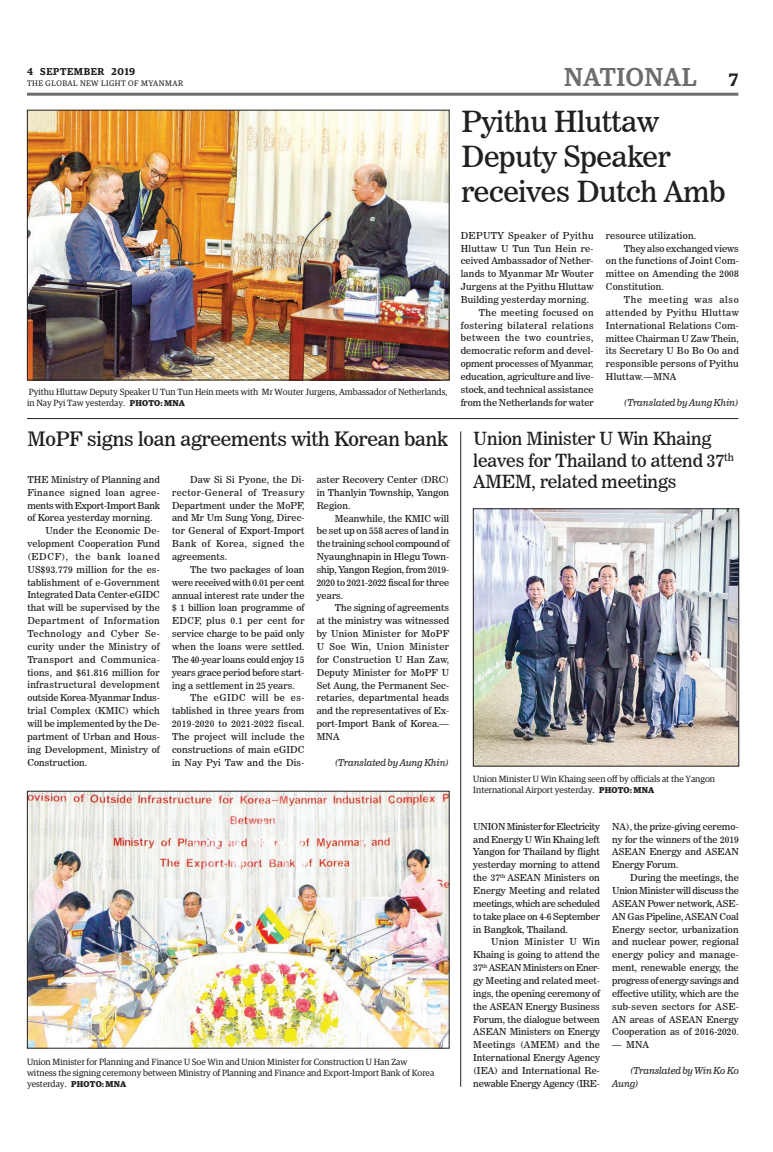
<style>
.page{position:relative;width:773px;height:1152px;background:#fff}
.page>*{position:absolute;margin:0;border:0;box-sizing:border-box;transform-origin:0 0}
.t1{font:29px/34.8px "News 706 BT Roman C";letter-spacing:-.01em;color:#231f20}
.t2{font:500 26px "Guardian Egyp";letter-spacing:.02em;color:#6c6d70}
.t3{font:19.8px "News 706 BT Roman C";letter-spacing:-.01em;color:#231f20}
.t4{font:18px/21.6px "News 706 BT Roman C";letter-spacing:-.01em;color:#231f20}
.t5{font:600 10px "Guardian Egyp";letter-spacing:.06em;color:#231f20}
.t6{font:9.5px/12.9px "News 706 BT Roman C";letter-spacing:.01em;color:#231f20;text-align:justify}
.t7{font:9.5px "News 706 BT Roman C";letter-spacing:.04em;color:#231f20}
.t8{font:9.5px/12.9px "News 706 BT Italic C";letter-spacing:-.005em;color:#231f20}
.t9{font:9.5px "News 706 BT Roman C";letter-spacing:.045em;color:#231f20}
.t10{font:9.5px "News 706 BT Roman C";letter-spacing:-.02em;color:#231f20}
.t11{font:9.5px "News 706 BT Roman C";letter-spacing:.035em;color:#231f20}
.t12{font:9.5px "News 706 BT Roman C";letter-spacing:-.01em;color:#231f20}
.t13{font:9.5px "News 706 BT Roman C";letter-spacing:.03em;color:#231f20}
.t14{font:9.5px "News 706 BT Roman C";letter-spacing:.05em;color:#231f20}
.t15{font:9.5px "News 706 BT Roman C";letter-spacing:.055em;color:#231f20}
.t16{font:9.5px "News 706 BT Roman C";letter-spacing:.065em;color:#231f20}
.t17{font:9.5px "News 706 BT Roman C";letter-spacing:.07em;color:#231f20}
.t18{font:9px/10.8px "Guardian Egyp";color:#231f20}
.t19{font:8px "Guardian Egyp";letter-spacing:.06em;color:#231f20}
.s1{font-weight:700;font-size:8.5px}
.s2{font-weight:600;font-size:18px;color:#231f20}
</style>
<div class="page">
<hr style="left:27px;top:93px;width:711px;height:3px;background:#6c6d70">
<img style="left:29px;top:112px;width:418px;height:266px">
<div style="left:27px;top:110px;width:422px;height:270px;border:1px solid #231f20"></div>
<hr style="left:27px;top:418px;width:711px;height:1px;background:#231f20">
<img style="left:475px;top:511px;width:261px;height:253px">
<img style="left:29px;top:793px;width:418px;height:253px">
<div style="left:27px;top:791px;width:422px;height:257px;border:1px solid #231f20"></div>
<hr style="left:460px;top:431px;width:1px;height:656px;background:#231f20">
<p class="t5" style="left:27px;top:64px;width:110px">4 SEPTEMBER 2019</p>
<p class="t19" style="left:27px;top:78px;width:158px">THE GLOBAL NEW LIGHT OF MYANMAR</p>
<p class="t18" style="left:27px;top:386px;width:422px">Pyithu Hluttaw Deputy Speaker U Tun Tun Hein meets with Mr Wouter Jurgens, Ambassador of Netherlands, in Nay Pyi Taw yesterday. <span class="s1">PHOTO: MNA</span></p>
<h2 class="t2" style="left:564px;top:59px;width:176px">NATIONAL <span class="s2">7</span></h2>
<h1 class="t1" style="left:461px;top:104px;width:265px">Pyithu Hluttaw<br>Deputy Speaker receives Dutch Amb</h1>
<p class="t7" style="left:460px;top:230px;width:134px">DEPUTY Speaker of Pyithu</p>
<p class="t6" style="left:460px;top:242px;width:134px">Hluttaw U Tun Tun Hein re-</p>
<p class="t6" style="left:460px;top:254px;width:134px">ceived Ambassador of Nether-</p>
<p class="t6" style="left:460px;top:267px;width:134px">lands to Myanmar Mr Wouter</p>
<p class="t6" style="left:460px;top:280px;width:134px">Jurgens at the Pyithu Hluttaw</p>
<p class="t6" style="left:460px;top:293px;width:130px">Building yesterday morning.</p>
<p class="t7" style="left:478px;top:307px;width:116px">The meeting focused on</p>
<p class="t9" style="left:460px;top:320px;width:134px">fostering bilateral relations</p>
<p class="t14" style="left:460px;top:332px;width:134px">between the two countries,</p>
<p class="t6" style="left:460px;top:344px;width:134px">democratic reform and devel-</p>
<p class="t6" style="left:460px;top:357px;width:134px">opment processes of Myanmar,</p>
<p class="t6" style="left:460px;top:370px;width:134px">education, agriculture and live-</p>
<p class="t6" style="left:460px;top:383px;width:134px">stock, and technical assistance</p>
<p class="t6" style="left:460px;top:396px;width:134px">from the Netherlands for water</p>
<p class="t6" style="left:606px;top:229px;width:92px">resource utilization.</p>
<p class="t6" style="left:624px;top:242px;width:116px">They also exchanged views</p>
<p class="t6" style="left:606px;top:255px;width:134px">on the functions of Joint Com-</p>
<p class="t6" style="left:606px;top:267px;width:134px">mittee on Amending the 2008</p>
<p class="t6" style="left:606px;top:280px;width:60px">Constitution.</p>
<p class="t17" style="left:624px;top:294px;width:116px">The meeting was also</p>
<p class="t7" style="left:606px;top:307px;width:134px">attended by Pyithu Hluttaw</p>
<p class="t6" style="left:606px;top:319px;width:134px">International Relations Com-</p>
<p class="t6" style="left:606px;top:332px;width:134px">mittee Chairman U Zaw Thein,</p>
<p class="t6" style="left:606px;top:344px;width:134px">its Secretary U Bo Bo Oo and</p>
<p class="t6" style="left:606px;top:357px;width:134px">responsible persons of Pyithu</p>
<p class="t6" style="left:606px;top:370px;width:72px">Hluttaw.—MNA</p>
<p class="t8" style="left:624px;top:396px;width:116px">(Translated by Aung Khin)</p>
<h3 class="t3" style="left:27px;top:427px;width:422px">MoPF signs loan agreements with Korean bank</h3>
<h3 class="t4" style="left:473px;top:428px;width:262px">Union Minister U Win Khaing leaves for Thailand to attend 37<sup>th<br></sup>AMEM, related meetings</h3>
<p class="t6" style="left:27px;top:473px;width:134px">THE Ministry of Planning and</p>
<p class="t7" style="left:27px;top:487px;width:134px">Finance signed loan agree-</p>
<p class="t10" style="left:27px;top:499px;width:134px">ments with Export-Import Bank</p>
<p class="t6" style="left:27px;top:511px;width:127px">of Korea yesterday morning.</p>
<p class="t6" style="left:45px;top:524px;width:116px">Under the Economic De-</p>
<p class="t6" style="left:27px;top:537px;width:134px">velopment Cooperation Fund</p>
<p class="t16" style="left:27px;top:551px;width:134px">(EDCF), the bank loaned</p>
<p class="t6" style="left:27px;top:563px;width:134px">US$93.779 million for the es-</p>
<p class="t6" style="left:27px;top:576px;width:134px">tablishment of e-Government</p>
<p class="t6" style="left:27px;top:589px;width:134px">Integrated Data Center-eGIDC</p>
<p class="t6" style="left:27px;top:601px;width:134px">that will be supervised by the</p>
<p class="t9" style="left:27px;top:615px;width:134px">Department of Information</p>
<p class="t15" style="left:27px;top:628px;width:134px">Technology and Cyber Se-</p>
<p class="t13" style="left:27px;top:641px;width:134px">curity under the Ministry of</p>
<p class="t7" style="left:27px;top:654px;width:134px">Transport and Communica-</p>
<p class="t6" style="left:27px;top:666px;width:134px">tions, and $61.816 million for</p>
<p class="t11" style="left:27px;top:679px;width:134px">infrastructural development</p>
<p class="t12" style="left:27px;top:692px;width:134px">outside Korea-Myanmar Indus-</p>
<p class="t6" style="left:27px;top:704px;width:134px">trial Complex (KMIC) which</p>
<p class="t6" style="left:27px;top:717px;width:134px">will be implemented by the De-</p>
<p class="t6" style="left:27px;top:730px;width:134px">partment of Urban and Hous-</p>
<p class="t6" style="left:27px;top:743px;width:134px">ing Development, Ministry of</p>
<p class="t6" style="left:27px;top:756px;width:61px">Construction.</p>
<p class="t6" style="left:172px;top:473px;width:134px;text-indent:18px">Daw Si Si Pyone, the Di&shy;rector-General of Treasury Department under the MoPF, and Mr Um Sung Yong, Direc&shy;tor General of Export-Import Bank of Korea, signed the agreements.</p>
<p class="t6" style="left:172px;top:563px;width:134px;text-indent:18px">The two packages of loan were received with 0.01 per cent annual interest rate under the $ 1 billion loan programme of EDCF, plus 0.1 per cent for service charge to be paid only when the loans were settled.<br>The 40-year loans could enjoy 15 years grace period before start&shy;ing a settlement in 25 years.</p>
<p class="t6" style="left:172px;top:692px;width:134px;text-indent:18px">The eGIDC will be es&shy;tablished in three years from 2019-2020 to 2021-2022 fiscal.<br>The project will include the constructions of main eGIDC in Nay Pyi Taw and the Dis-</p>
<p class="t6" style="left:317px;top:473px;width:134px">aster Recovery Center (DRC) in Thanlyin Township, Yangon Region.</p>
<p class="t6" style="left:317px;top:512px;width:134px;text-indent:18px">Meanwhile, the KMIC will be set up on 558 acres of land in the training school compound of Nyaunghnapin in Hlegu Town&shy;ship, Yangon Region, from 2019- 2020 to 2021-2022 fiscal for three years.</p>
<p class="t6" style="left:317px;top:602px;width:134px;text-indent:18px">The signing of agreements at the ministry was witnessed by Union Minister for MoPF U Soe Win, Union Minister for Construction U Han Zaw, Deputy Minister for MoPF U Set Aung, the Permanent Sec&shy;retaries, departmental heads and the representatives of Ex&shy;port-Import Bank of Korea.— MNA</p>
<p class="t8" style="left:335px;top:756px;width:116px">(Translated by Aung Khin)</p>
<p class="t18" style="left:27px;top:1056px;width:409px">Union Minister for Planning and Finance U Soe Win and Union Minister for Construction U Han Zaw witness the signing ceremony between Ministry of Planning and Finance and Export-Import Bank of Korea yesterday. <span class="s1">PHOTO: MNA</span></p>
<p class="t18" style="left:473px;top:773px;width:243px">Union Minister U Win Khaing seen off by officials at the Yangon<br>International Airport yesterday. <span class="s1">PHOTO: MNA</span></p>
<p class="t6" style="left:473px;top:820px;width:128px">UNION Minister for Electricity and Energy U Win Khaing left Yangon for Thailand by flight yesterday morning to attend the 37<sup>th</sup> ASEAN Ministers on Energy Meeting and related meetings, which are scheduled to take place on 4-6 September in Bangkok, Thailand.</p>
<p class="t6" style="left:473px;top:936px;width:128px;text-indent:18px">Union Minister U Win Khaing is going to attend the 37<sup>th</sup> ASEAN Ministers on Ener&shy;gy Meeting and related meet&shy;ings, the opening ceremony of the ASEAN Energy Business Forum, the dialogue between ASEAN Ministers on Energy Meetings (AMEM) and the International Energy Agency (IEA) and International Re&shy;newable Energy Agency (IRE-</p>
<p class="t6" style="left:612px;top:820px;width:128px">NA), the prize-giving ceremo&shy;ny for the winners of the 2019<br>ASEAN Energy and ASEAN Energy Forum.</p>
<p class="t6" style="left:612px;top:871px;width:128px;text-indent:18px">During the meetings, the Union Minister will discuss the ASEAN Power network, ASE-AN Gas Pipeline, ASEAN Coal Energy sector, urbanization and nuclear power, regional energy policy and manage&shy;ment, renewable energy, the progress of energy savings and effective utility, which are the sub-seven sectors for ASE-AN areas of ASEAN Energy Cooperation as of 2016-2020.</p>
<p class="t6" style="left:612px;top:1038px;width:38px">— MNA</p>
<p class="t8" style="left:612px;top:1064px;width:128px;text-indent:18px">(Translated by Win Ko Ko<br>Aung)</p>
</div>
